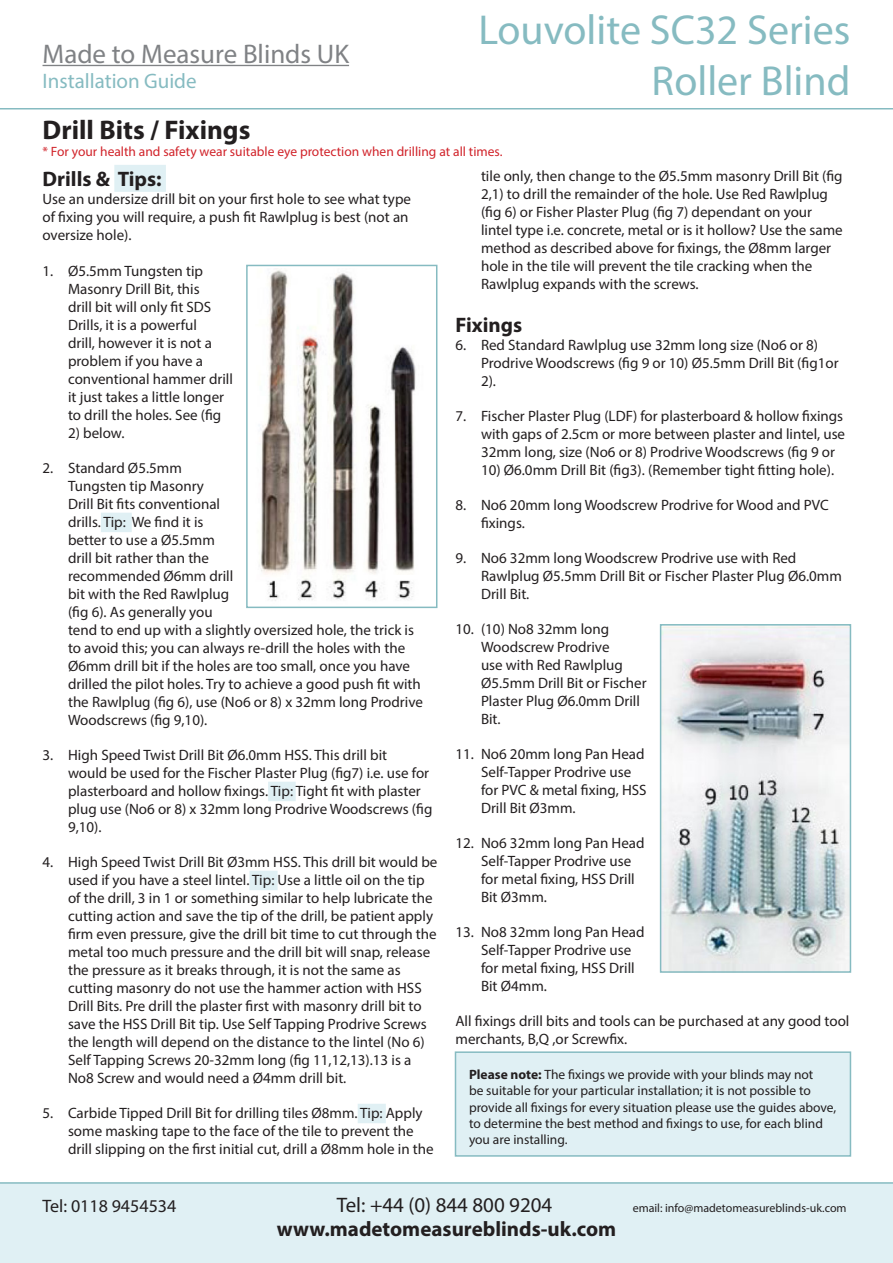
<style>
.page{position:relative;width:893px;height:1263px;background:#fff}
.page>*{position:absolute;margin:0;border:0;box-sizing:border-box;transform-origin:0 0}
.t1{font:42px/50.4px "Myriad Pro";color:#86bbc1;text-align:right}
.t2{font:27px "Myriad Pro";color:#808285}
.Headline{font:700 27px "Myriad Pro";color:#231f20}
.Sub_Headling{font:700 21px "Myriad Pro";color:#231f20}
.Main_body_text{font:21px "Myriad Pro";color:#231f20}
.t3{font:21px "Myriad Pro";color:#86bbc1}
.Main_body_text-2{font:18px "Myriad Pro";color:#231f20}
.Main_body_text-3{font:15px/18px "Myriad Pro";color:#231f20}
.Notes{font:13.5px/16.2px "Myriad Pro";color:#231f20}
.Main_body_text-4{font:13.5px "Myriad Pro";color:#d1232a}
.Main_body_text-5{font:12px "Myriad Pro";color:#231f20}
.s1{font-weight:700}
</style>
<div class="page">
<svg style="left:0;top:64px;width:893px;height:45px"></svg>
<div style="left:0;top:1182px;width:893px;height:81px;background:#e0f0f4"></div>
<hr style="left:43px;top:65px;width:306px;height:1px;background:#808285">
<div style="left:114px;top:165px;width:52px;height:27px;background:#e0f0f4"></div>
<div style="left:101px;top:513px;width:31px;height:19px;background:#e0f0f4"></div>
<div style="left:268px;top:782px;width:28px;height:19px;background:#e0f0f4"></div>
<div style="left:249px;top:871px;width:29px;height:19px;background:#e0f0f4"></div>
<div style="left:358px;top:1104px;width:28px;height:19px;background:#e0f0f4"></div>
<img style="left:259px;top:270px;width:157px;height:331px">
<div style="left:246px;top:265px;width:191px;height:343px;border:2px solid #86bbc1"></div>
<div style="left:455px;top:1052px;width:395px;height:104px;background:#e0f0f4"></div>
<div style="left:455px;top:1051px;width:396px;height:106px;border:2px solid #86bbc1"></div>
<img style="left:663px;top:627px;width:185px;height:343px">
<div style="left:660px;top:624px;width:191px;height:349px;border:2px solid #86bbc1"></div>
<h2 class="t2" style="left:43px;top:37px;width:308px">Made to Measure Blinds UK</h2>
<h3 class="t3" style="left:43px;top:68px;width:156px">Installation Guide</h3>
<h1 class="t1" style="left:478px;top:4px;width:374px">Louvolite SC32 Series<br>Roller Blind</h1>
<p class="Headline" style="left:43px;top:113px;width:209px">Drill Bits / Fixings</p>
<p class="Main_body_text-4" style="left:43px;top:143px;width:461px">* For your health and safety wear suitable eye protection when drilling at all times.</p>
<p class="Sub_Headling" style="left:43px;top:165px;width:121px">Drills &amp; Tips:</p>
<p class="Main_body_text-3" style="left:43px;top:190px;width:370px">Use an undersize drill bit on your first hole to see what type of fixing you will require, a push fit Rawlplug is best (not an oversize hole).</p>
<p class="Main_body_text-3" style="left:68px;top:262px;width:167px;text-indent:-26px">1. Ø5.5mm Tungsten tip<br>Masonry Drill Bit, this<br>drill bit will only fit SDS<br>Drills, it is a powerful<br>drill, however it is not a problem if you have a conventional hammer drill it just takes a little longer to drill the holes. See (fig</p>
<p class="Main_body_text-3" style="left:68px;top:424px;width:58px">2) below.</p>
<p class="Main_body_text-3" style="left:68px;top:459px;width:356px;text-indent:-26px">2. Standard Ø5.5mm<br>Tungsten tip Masonry<br>Drill Bit fits conventional<br>drills. Tip: We find it is<br>better to use a Ø5.5mm<br>drill bit rather than the<br>recommended Ø6mm drill<br>bit with the Red Rawlplug<br>(fig 6). As generally you<br>tend to end up with a slightly oversized hole, the trick is to avoid this; you can always re-drill the holes with the Ø6mm drill bit if the holes are too small, once you have drilled the pilot holes. Try to achieve a good push fit with the Rawlplug (fig 6), use (No6 or 8) x 32mm long Prodrive Woodscrews (fig 9,10).</p>
<p class="Main_body_text-3" style="left:68px;top:746px;width:366px;text-indent:-26px">3. High Speed Twist Drill Bit Ø6.0mm HSS. This drill bit<br>would be used for the Fischer Plaster Plug (fig7) i.e. use for plasterboard and hollow fixings. Tip: Tight fit with plaster plug use (No6 or 8) x 32mm long Prodrive Woodscrews (fig 9,10).</p>
<p class="Main_body_text-3" style="left:68px;top:853px;width:371px;text-indent:-26px">4. High Speed Twist Drill Bit Ø3mm HSS. This drill bit would be used if you have a steel lintel. Tip: Use a little oil on the tip of the drill, 3 in 1 or something similar to help lubricate the cutting action and save the tip of the drill, be patient apply firm even pressure, give the drill bit time to cut through the metal too much pressure and the drill bit will snap, release the pressure as it breaks through, it is not the same as cutting masonry do not use the hammer action with HSS Drill Bits. Pre drill the plaster first with masonry drill bit to save the HSS Drill Bit tip. Use Self Tapping Prodrive Screws the length will depend on the distance to the lintel (No 6)<br>Self Tapping Screws 20-32mm long (fig 11,12,13).13 is a No8 Screw and would need a Ø4mm drill bit.</p>
<p class="Main_body_text-3" style="left:68px;top:1104px;width:367px;text-indent:-26px">5. Carbide Tipped Drill Bit for drilling tiles Ø8mm. Tip: Apply some masking tape to the face of the tile to prevent the drill slipping on the first initial cut, drill a Ø8mm hole in the</p>
<p class="Main_body_text-3" style="left:481px;top:167px;width:363px">tile only, then change to the Ø5.5mm masonry Drill Bit (fig 2,1) to drill the remainder of the hole. Use Red Rawlplug (fig 6) or Fisher Plaster Plug (fig 7) dependant on your lintel type i.e. concrete, metal or is it hollow? Use the same method as described above for fixings, the Ø8mm larger hole in the tile will prevent the tile cracking when the Rawlplug expands with the screws.</p>
<p class="Sub_Headling" style="left:455px;top:311px;width:68px">Fixings</p>
<p class="Main_body_text-3" style="left:481px;top:335px;width:359px;text-indent:-26px">6. Red Standard Rawlplug use 32mm long size (No6 or 8)<br>Prodrive Woodscrews (fig 9 or 10) Ø5.5mm Drill Bit (fig1or<br>2).</p>
<p class="Main_body_text-3" style="left:481px;top:406px;width:366px;text-indent:-26px">7. Fischer Plaster Plug (LDF) for plasterboard &amp; hollow fixings with gaps of 2.5cm or more between plaster and lintel, use<br>32mm long, size (No6 or 8) Prodrive Woodscrews (fig 9 or</p>
<p class="Main_body_text-3" style="left:481px;top:460px;width:355px">10) Ø6.0mm Drill Bit (fig3). (Remember tight fitting hole).</p>
<p class="Main_body_text-3" style="left:481px;top:495px;width:349px;text-indent:-26px">8. No6 20mm long Woodscrew Prodrive for Wood and PVC fixings.</p>
<p class="Main_body_text-3" style="left:481px;top:548px;width:362px;text-indent:-26px">9. No6 32mm long Woodscrew Prodrive use with Red<br>Rawlplug Ø5.5mm Drill Bit or Fischer Plaster Plug Ø6.0mm<br>Drill Bit.</p>
<p class="Main_body_text-3" style="left:481px;top:619px;width:167px;text-indent:-26px">10. (10) No8 32mm long<br>Woodscrew Prodrive<br>use with Red Rawlplug<br>Ø5.5mm Drill Bit or Fischer<br>Plaster Plug Ø6.0mm Drill<br>Bit.</p>
<p class="Main_body_text-3" style="left:481px;top:744px;width:167px;text-indent:-26px">11. No6 20mm long Pan Head<br>Self-Tapper Prodrive use for PVC &amp; metal fixing, HSS<br>Drill Bit Ø3mm.</p>
<p class="Main_body_text-3" style="left:481px;top:833px;width:165px;text-indent:-26px">12. No6 32mm long Pan Head<br>Self-Tapper Prodrive use for metal fixing, HSS Drill<br>Bit Ø3mm.</p>
<p class="Main_body_text-3" style="left:481px;top:922px;width:165px;text-indent:-26px">13. No8 32mm long Pan Head<br>Self-Tapper Prodrive use for metal fixing, HSS Drill<br>Bit Ø4mm.</p>
<p class="Main_body_text-3" style="left:455px;top:1011px;width:395px">All fixings drill bits and tools can be purchased at any good tool merchants, B,Q ,or Screwfix.</p>
<p class="Notes" style="left:469px;top:1066px;width:369px"><span class="s1">Please note:</span> The fixings we provide with your blinds may not<br>be suitable for your particular installation; it is not possible to provide all fixings for every situation please use the guides above, to determine the best method and fixings to use, for each blind you are installing.</p>
<p class="Main_body_text-2" style="left:43px;top:1194px;width:135px">Tel: 0118 9454534</p>
<p class="Main_body_text" style="left:337px;top:1192px;width:217px">Tel: +44 (0) 844 800 9204</p>
<p class="Main_body_text-5" style="left:633px;top:1200px;width:215px">email: info@madetomeasureblinds-uk.com</p>
<p class="Sub_Headling" style="left:277px;top:1215px;width:341px">www.madetomeasureblinds-uk.com</p>
</div>
